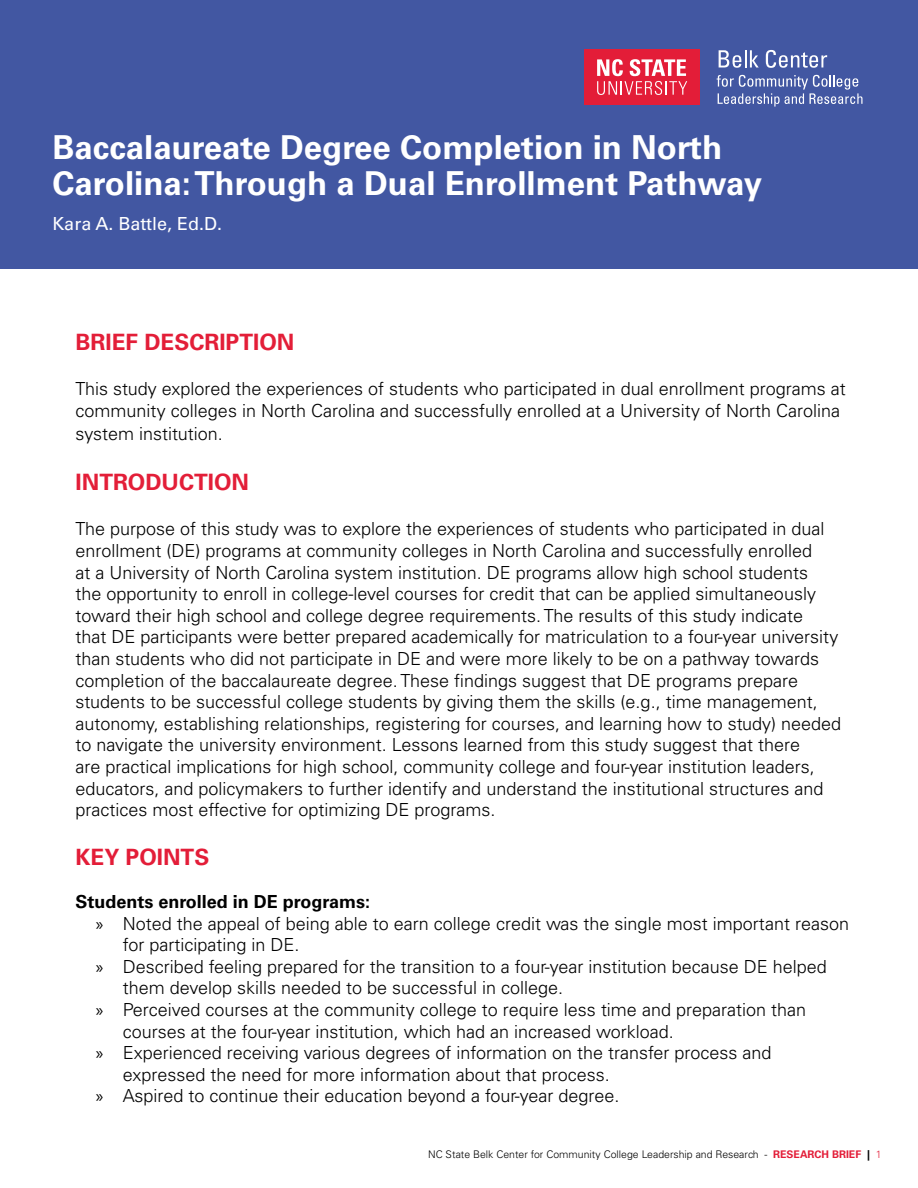
<style>
.page{position:relative;width:918px;height:1188px;background:#fff}
.page>*{position:absolute;margin:0;border:0;box-sizing:border-box;transform-origin:0 0}
.t1{font:700 33px/36px "Univers LT Std";color:#fff}
.t2{font:700 22.5px "Univers LT Std";color:#e31e38}
.t3{font:700 22.5px "Univers LT Std";color:#e31d38}
.t4{font:300 18px/21.6px "Univers LT Std";color:#000}
.t5{font:700 18px "Univers LT Std";color:#000}
.t6{font:18px "Univers LT Std";color:#fff}
.t7{font:300 10.5px "Univers LT Std";color:#000}
.s1{font-family:"Myriad Pro";font-weight:400}
.s2{font-weight:700;color:#e31d38}
.s3{font-weight:700}
.s4{color:#e31d38}
</style>
<div class="page">
<div style="left:0;top:0;width:918px;height:268px;background:#4257a2"></div>
<div style="left:584px;top:50px;width:115px;height:55px;background:#e31d38"></div>
<svg style="left:597px;top:59px;width:90px;height:36px"></svg>
<svg style="left:719px;top:50px;width:40px;height:18px"></svg>
<svg style="left:766px;top:50px;width:61px;height:18px"></svg>
<svg style="left:717px;top:75px;width:145px;height:32px"></svg>
<p class="t1" style="left:52px;top:130px;width:711px">Baccalaureate Degree Completion in North<br>Carolina: Through a Dual Enrollment Pathway</p>
<p class="t6" style="left:52px;top:213px;width:171px">Kara A. Battle, Ed.D.</p>
<p class="t2" style="left:76px;top:329px;width:220px">BRIEF DESCRIPTION</p>
<p class="t4" style="left:76px;top:378px;width:772px">This study explored the experiences of students who participated in dual enrollment programs at community colleges in North Carolina and successfully enrolled at a University of North Carolina</p>
<p class="t4" style="left:76px;top:423px;width:149px">system institution.</p>
<p class="t2" style="left:76px;top:469px;width:175px">INTRODUCTION</p>
<p class="t4" style="left:76px;top:518px;width:767px">The purpose of this study was to explore the experiences of students who participated in dual enrollment (DE) programs at community colleges in North Carolina and successfully enrolled<br>at a University of North Carolina system institution. DE programs allow high school students<br>the opportunity to enroll in college-level courses for credit that can be applied simultaneously toward their high school and college degree requirements. The results of this study indicate<br>that DE participants were better prepared academically for matriculation to a four-year university than students who did not participate in DE and were more likely to be on a pathway towards completion of the baccalaureate degree. These findings suggest that DE programs prepare students to be successful college students by giving them the skills (e.g., time management, autonomy, establishing relationships, registering for courses, and learning how to study) needed to navigate the university environment. Lessons learned from this study suggest that there<br>are practical implications for high school, community college and four-year institution leaders, educators, and policymakers to further identify and understand the institutional structures and practices most effective for optimizing DE programs.</p>
<p class="t3" style="left:76px;top:844px;width:135px">KEY POINTS</p>
<p class="t5" style="left:76px;top:891px;width:296px">Students enrolled in DE programs:</p>
<p class="t4" style="left:123px;top:912px;width:728px;text-indent:-27px"><span class="s1">»</span> Noted the appeal of being able to earn college credit was the single most important reason for participating in DE.</p>
<p class="t4" style="left:123px;top:956px;width:706px;text-indent:-27px"><span class="s1">»</span> Described feeling prepared for the transition to a four-year institution because DE helped them develop skills needed to be successful in college.</p>
<p class="t4" style="left:123px;top:999px;width:685px;text-indent:-27px"><span class="s1">»</span> Perceived courses at the community college to require less time and preparation than courses at the four-year institution, which had an increased workload.</p>
<p class="t4" style="left:123px;top:1042px;width:650px;text-indent:-27px"><span class="s1">»</span> Experienced receiving various degrees of information on the transfer process and expressed the need for more information about that process.</p>
<p class="t4" style="left:96px;top:1085px;width:525px"><span class="s1">»</span> Aspired to continue their education beyond a four-year degree.</p>
<p class="t7" style="left:428px;top:1148px;width:455px">NC State Belk Center for Community College Leadership and Research - <span class="s2">RESEARCH BRIEF</span> <span class="s3">|</span> <span class="s4">1</span></p>
</div>
